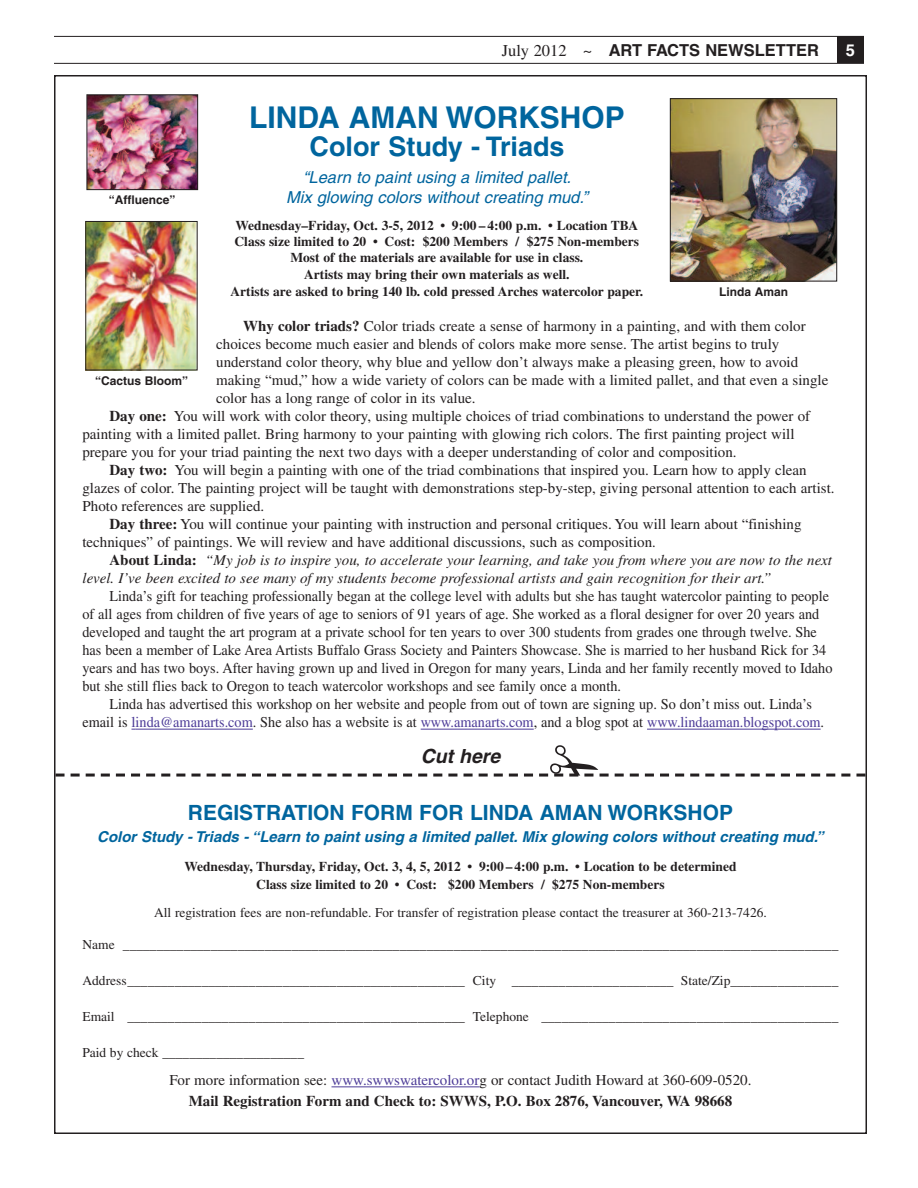
<style>
.page{position:relative;width:918px;height:1188px;background:#fff}
.page>*{position:absolute;margin:0;border:0;box-sizing:border-box;transform-origin:0 0}
.t1{font:700 30px "Helvetica";color:#00659e}
.t2{font:700 27px "Helvetica";color:#00659e}
.t3{font:700 21px "Helvetica";color:#00659e}
.t4{font:italic 700 19.5px "Helvetica";color:#231f20}
.t5{font:italic 16.5px/19.8px "Helvetica";color:#00659e;text-align:center}
.t6{font:700 16.5px "Helvetica";color:#231f20}
.t7{font:700 16.5px "Helvetica";color:#fff}
.t8{font:15px "Times";color:#231f20}
.t9{font:15px/18px "Times";color:#231f20;scale:.95 1}
.t10{font:italic 15px "Times";color:#231f20}
.t11{font:700 15px/21px "Times";color:#231f20;text-align:center}
.t12{font:italic 700 15px "Helvetica";color:#00659e}
.t13{font:13.5px "Times";color:#231f20}
.t14{font:700 13.5px/16.6px "Times";color:#231f20;text-align:center}
.t15{font:700 12px "Helvetica";color:#231f20}
.s1{font-family:"Times";font-weight:400}
.s2{font-weight:700}
.s3{font-weight:700;font-style:normal}
.s4{color:#4d3c98}
.s5{font-weight:400}
.s6{font-weight:400;color:#4d3c98}
</style>
<div class="page">
<hr style="left:54px;top:36px;width:810px;height:1px;background:#231f20">
<hr style="left:54px;top:63px;width:810px;height:1px;background:#231f20">
<div style="left:837px;top:37px;width:27px;height:26px;background:#231f20"></div>
<hr style="left:136px;top:729px;width:117px;height:1px;background:#4d3c98">
<hr style="left:421px;top:729px;width:113px;height:1px;background:#4d3c98">
<hr style="left:647px;top:729px;width:174px;height:1px;background:#4d3c98">
<hr style="left:332px;top:1086px;width:147px;height:1px;background:#4d3c98">
<img style="left:672px;top:100px;width:163px;height:179px">
<div style="left:670px;top:98px;width:167px;height:183px;border:1px solid #231f20"></div>
<img style="left:89px;top:96px;width:107px;height:92px">
<div style="left:87px;top:94px;width:111px;height:96px;border:1px solid #231f20"></div>
<img style="left:87px;top:223px;width:108px;height:145px">
<div style="left:85px;top:221px;width:112px;height:149px;border:1px solid #231f20"></div>
<svg style="left:56px;top:744px;width:810px;height:37px"></svg>
<p class="t6" style="left:502px;top:44px;width:319px"><span class="s1">July 2012 ~</span> ART FACTS NEWSLETTER</p>
<p class="t7" style="left:846px;top:44px;width:11px">5</p>
<h1 class="t1" style="left:249px;top:106px;width:377px">LINDA AMAN WORKSHOP</h1>
<h2 class="t2" style="left:310px;top:137px;width:256px">Color Study - Triads</h2>
<p class="t5" style="left:286px;top:169px;width:303px">“Learn to paint using a limited pallet.<br>Mix glowing colors without creating mud.”</p>
<p class="t14" style="left:231px;top:218px;width:414px">Wednesday–Friday, Oct. 3-5, 2012 • 9:00– 4:00 p.m. • Location TBA Class size limited to 20 • Cost: $200 Members / $275 Non-members Most of the materials are available for use in class.<br>Artists may bring their own materials as well.<br>Artists are asked to bring 140 lb. cold pressed Arches watercolor paper.</p>
<p class="t8" style="left:243px;top:321px;width:564px"><span class="s2">Why color triads?</span> Color triads create a sense of harmony in a painting, and with them color</p>
<p class="t8" style="left:216px;top:339px;width:565px">choices become much easier and blends of colors make more sense. The artist begins to truly</p>
<p class="t8" style="left:216px;top:357px;width:583px">understand color theory, why blue and yellow don’t always make a pleasing green, how to avoid</p>
<p class="t8" style="left:216px;top:375px;width:614px">making “mud,” how a wide variety of colors can be made with a limited pallet, and that even a single</p>
<p class="t8" style="left:216px;top:393px;width:261px">color has a long range of color in its value.</p>
<p class="t8" style="left:109px;top:411px;width:702px"><span class="s2">Day one:</span> You will work with color theory, using multiple choices of triad combinations to understand the power of</p>
<p class="t8" style="left:82px;top:429px;width:714px">painting with a limited pallet. Bring harmony to your painting with glowing rich colors. The first painting project will</p>
<p class="t8" style="left:82px;top:447px;width:656px">prepare you for your triad painting the next two days with a deeper understanding of color and composition.</p>
<p class="t8" style="left:109px;top:465px;width:699px"><span class="s2">Day two:</span> You will begin a painting with one of the triad combinations that inspired you. Learn how to apply clean</p>
<p class="t8" style="left:82px;top:483px;width:754px">glazes of color. The painting project will be taught with demonstrations step-by-step, giving personal attention to each artist.</p>
<p class="t8" style="left:82px;top:501px;width:183px">Photo references are supplied.</p>
<p class="t8" style="left:109px;top:519px;width:694px"><span class="s2">Day three:</span> You will continue your painting with instruction and personal critiques. You will learn about “finishing</p>
<p class="t8" style="left:82px;top:537px;width:575px">techniques” of paintings. We will review and have additional discussions, such as composition.</p>
<p class="t10" style="left:110px;top:555px;width:724px"><span class="s3">About Linda:</span> “My job is to inspire you, to accelerate your learning, and take you from where you are now to the next</p>
<p class="t10" style="left:82px;top:573px;width:691px">level. I’ve been excited to see many of my students become professional artists and gain recognition for their art.”</p>
<p class="t9" style="left:83px;top:589px;width:791px;text-indent:27px">Linda’s gift for teaching professionally began at the college level with adults but she has taught watercolor painting to people of all ages from children of five years of age to seniors of 91 years of age. She worked as a floral designer for over 20 years and developed and taught the art program at a private school for ten years to over 300 students from grades one through twelve. She has been a member of Lake Area Artists Buffalo Grass Society and Painters Showcase. She is married to her husband Rick for 34 years and has two boys. After having grown up and lived in Oregon for many years, Linda and her family recently moved to Idaho but she still flies back to Oregon to teach watercolor workshops and see family once a month.</p>
<p class="t9" style="left:83px;top:697px;width:782px;text-indent:27px">Linda has advertised this workshop on her website and people from out of town are signing up. So don’t miss out. Linda’s email is <span class="s4">linda@amanarts.com</span>. She also has a website is at <span class="s4">www.amanarts.com</span>, and a blog spot at <span class="s4">www.lindaaman.blogspot.com</span>.</p>
<h3 class="t4" style="left:421px;top:749px;width:81px">Cut here</h3>
<p class="t15" style="left:109px;top:195px;width:68px">“Affluence”</p>
<p class="t15" style="left:719px;top:287px;width:70px">Linda Aman</p>
<p class="t15" style="left:95px;top:376px;width:94px">“Cactus Bloom”</p>
<h3 class="t3" style="left:188px;top:805px;width:547px">REGISTRATION FORM FOR LINDA AMAN WORKSHOP</h3>
<p class="t12" style="left:97px;top:832px;width:728px">Color Study - Triads - “Learn to paint using a limited pallet. Mix glowing colors without creating mud.”</p>
<p class="t14" style="left:184px;top:859px;width:554px;line-height:18px">Wednesday, Thursday, Friday, Oct. 3, 4, 5, 2012 • 9:00– 4:00 p.m. • Location to be determined<br>Class size limited to 20 • Cost: $200 Members / $275 Non-members</p>
<p class="t13" style="left:154px;top:908px;width:614px">All registration fees are non-refundable. For transfer of registration please contact the treasurer at 360-213-7426.</p>
<p class="t13" style="left:82px;top:939px;width:758px">Name __________________________________________________________________________________________________________</p>
<p class="t13" style="left:82px;top:975px;width:757px">Address__________________________________________________ City ________________________ State/Zip________________</p>
<p class="t13" style="left:82px;top:1011px;width:757px">Email __________________________________________________ Telephone ____________________________________________</p>
<p class="t13" style="left:82px;top:1047px;width:223px">Paid by check _____________________</p>
<p class="t11" style="left:169px;top:1071px;width:584px"><span class="s5">For more information see:</span> <span class="s6">www.swwswatercolor.or</span><span class="s5">g or contact Judith Howard at 360-609-0520.<br></span>Mail Registration Form and Check to: SWWS, P.O. Box 2876, Vancouver, WA 98668</p>
</div>
